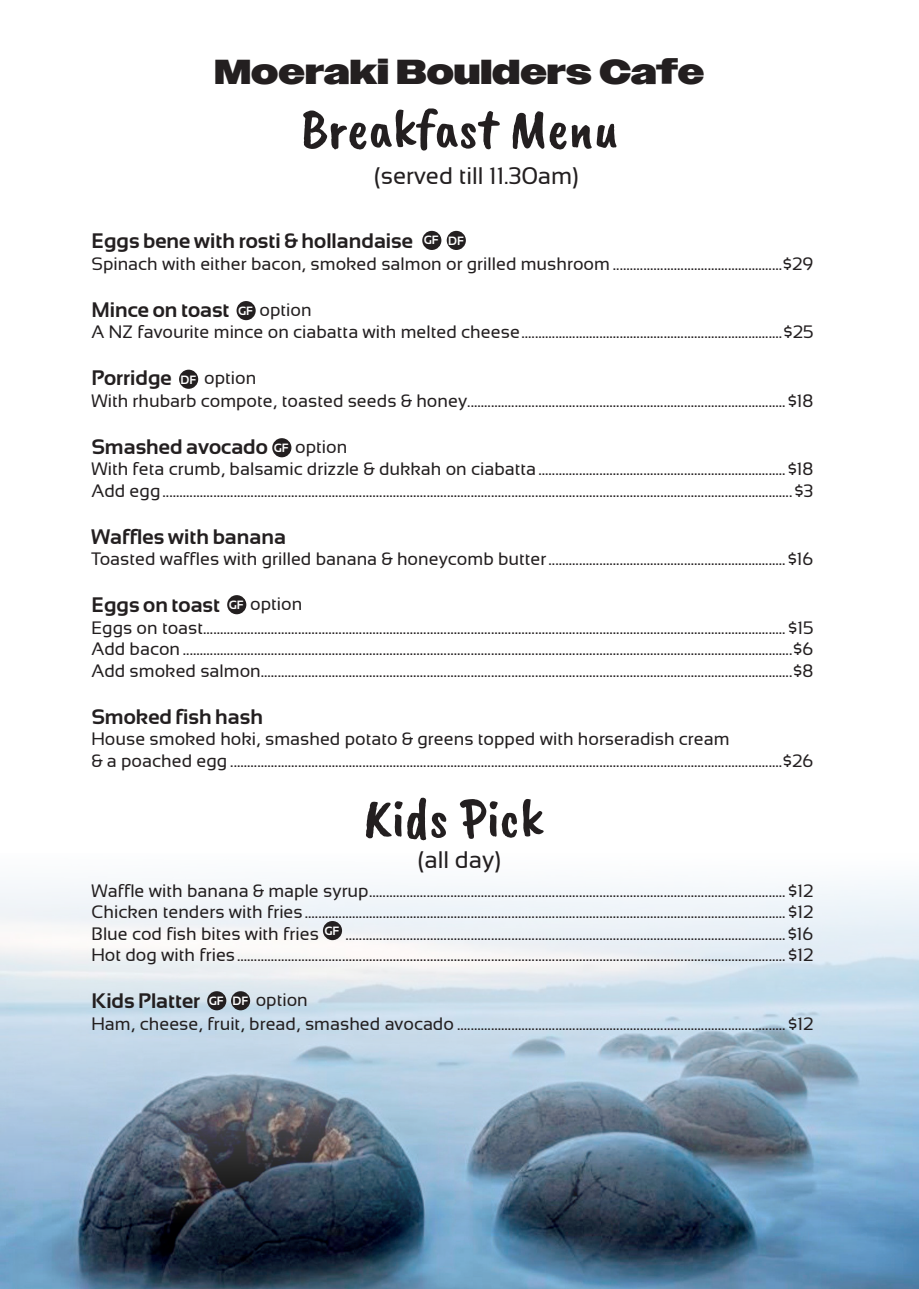
<style>
.page{position:relative;width:919px;height:1289px;background:#fff}
.page>*{position:absolute;margin:0;border:0;box-sizing:border-box;transform-origin:0 0}
.t1{font:56.1px "Caveat Brush";color:#231f20}
.t2{font:900 34.5px "Owners Wide";color:#231f20}
.t3{font:24px "Sansation";color:#231f20}
.t4{font:700 21px "Sansation";color:#231f20}
.t5{font:18px "Sansation";color:#231f20}
.t6{font:700 12px "Sansation";color:#fff}
</style>
<div class="page">
<img style="left:0;top:883px;width:918px;height:405px">
<div style="left:422px;top:231px;width:19px;height:19px;background:#231f20;border-radius:50%"></div>
<div style="left:446px;top:231px;width:20px;height:19px;background:#231f20;border-radius:50%"></div>
<div style="left:236px;top:301px;width:20px;height:19px;background:#231f20;border-radius:50%"></div>
<div style="left:179px;top:369px;width:19px;height:20px;background:#231f20;border-radius:50%"></div>
<div style="left:272px;top:438px;width:19px;height:19px;background:#231f20;border-radius:50%"></div>
<div style="left:227px;top:595px;width:19px;height:19px;background:#231f20;border-radius:50%"></div>
<div style="left:323px;top:921px;width:19px;height:19px;background:#231f20;border-radius:50%"></div>
<div style="left:207px;top:991px;width:19px;height:19px;background:#231f20;border-radius:50%"></div>
<div style="left:231px;top:991px;width:19px;height:19px;background:#231f20;border-radius:50%"></div>
<p class="t2" style="left:215px;top:52px;width:491px">Moeraki Boulders Cafe</p>
<p class="t1" style="left:301px;top:97px;width:319px">Breakfast Menu</p>
<p class="t3" style="left:374px;top:163px;width:206px">(served till 11.30am)</p>
<p class="t4" style="left:91px;top:229px;width:323px">Eggs bene with rosti &amp; hollandaise</p>
<p class="t5" style="left:91px;top:254px;width:723px">Spinach with either bacon, smoked salmon or grilled mushroom ..................................................$29</p>
<p class="t4" style="left:91px;top:298px;width:140px">Mince on toast</p>
<p class="t5" style="left:91px;top:322px;width:723px">A NZ favourite mince on ciabatta with melted cheese.............................................................................$25</p>
<p class="t4" style="left:91px;top:366px;width:82px">Porridge</p>
<p class="t5" style="left:91px;top:390px;width:723px">With rhubarb compote, toasted seeds &amp; honey..............................................................................................$18</p>
<p class="t4" style="left:91px;top:434px;width:178px">Smashed avocado</p>
<p class="t5" style="left:91px;top:459px;width:723px">With feta crumb, balsamic drizzle &amp; dukkah on ciabatta.........................................................................$18</p>
<p class="t5" style="left:91px;top:480px;width:723px">Add egg..........................................................................................................................................................................................$3</p>
<p class="t4" style="left:91px;top:524px;width:196px">Waffles with banana</p>
<p class="t5" style="left:91px;top:549px;width:723px">Toasted waffles with grilled banana &amp; honeycomb butter......................................................................$16</p>
<p class="t4" style="left:91px;top:593px;width:130px">Eggs on toast</p>
<p class="t5" style="left:91px;top:617px;width:723px">Eggs on toast............................................................................................................................................................................ $15</p>
<p class="t5" style="left:91px;top:639px;width:723px">Add bacon ....................................................................................................................................................................................$6</p>
<p class="t5" style="left:91px;top:660px;width:723px">Add smoked salmon.............................................................................................................................................................$8</p>
<p class="t4" style="left:91px;top:704px;width:173px">Smoked fish hash</p>
<p class="t5" style="left:91px;top:729px;width:639px">House smoked hoki, smashed potato &amp; greens topped with horseradish cream</p>
<p class="t5" style="left:91px;top:750px;width:723px">&amp; a poached egg ...................................................................................................................................................................$26</p>
<p class="t6" style="left:424px;top:233px;width:17px">GF</p>
<p class="t6" style="left:448px;top:234px;width:18px">DF</p>
<p class="t6" style="left:238px;top:304px;width:17px">GF</p>
<p class="t5" style="left:259px;top:300px;width:54px">option</p>
<p class="t6" style="left:180px;top:372px;width:18px">DF</p>
<p class="t5" style="left:204px;top:368px;width:54px">option</p>
<p class="t6" style="left:274px;top:441px;width:17px">GF</p>
<p class="t5" style="left:295px;top:437px;width:54px">option</p>
<p class="t6" style="left:229px;top:598px;width:17px">GF</p>
<p class="t5" style="left:250px;top:593px;width:54px">option</p>
<p class="t1" style="left:364px;top:786px;width:181px">Kids Pick</p>
<p class="t3" style="left:418px;top:846px;width:85px">(all day)</p>
<p class="t5" style="left:91px;top:880px;width:723px">Waffle with banana &amp; maple syrup........................................................................................................................... $12</p>
<p class="t5" style="left:91px;top:902px;width:723px">Chicken tenders with fries.............................................................................................................................................. $12</p>
<p class="t5" style="left:91px;top:923px;width:229px">Blue cod fish bites with fries</p>
<p class="t5" style="left:345px;top:923px;width:469px">..................................................................................................................................$16</p>
<p class="t5" style="left:91px;top:945px;width:723px">Hot dog with fries.................................................................................................................................................................. $12</p>
<p class="t4" style="left:91px;top:989px;width:110px">Kids Platter</p>
<p class="t5" style="left:91px;top:1013px;width:723px">Ham, cheese, fruit, bread, smashed avocado ................................................................................................. $12</p>
<p class="t6" style="left:324px;top:923px;width:17px">GF</p>
<p class="t6" style="left:209px;top:993px;width:17px">GF</p>
<p class="t6" style="left:232px;top:994px;width:18px">DF</p>
<p class="t5" style="left:256px;top:989px;width:54px">option</p>
</div>
